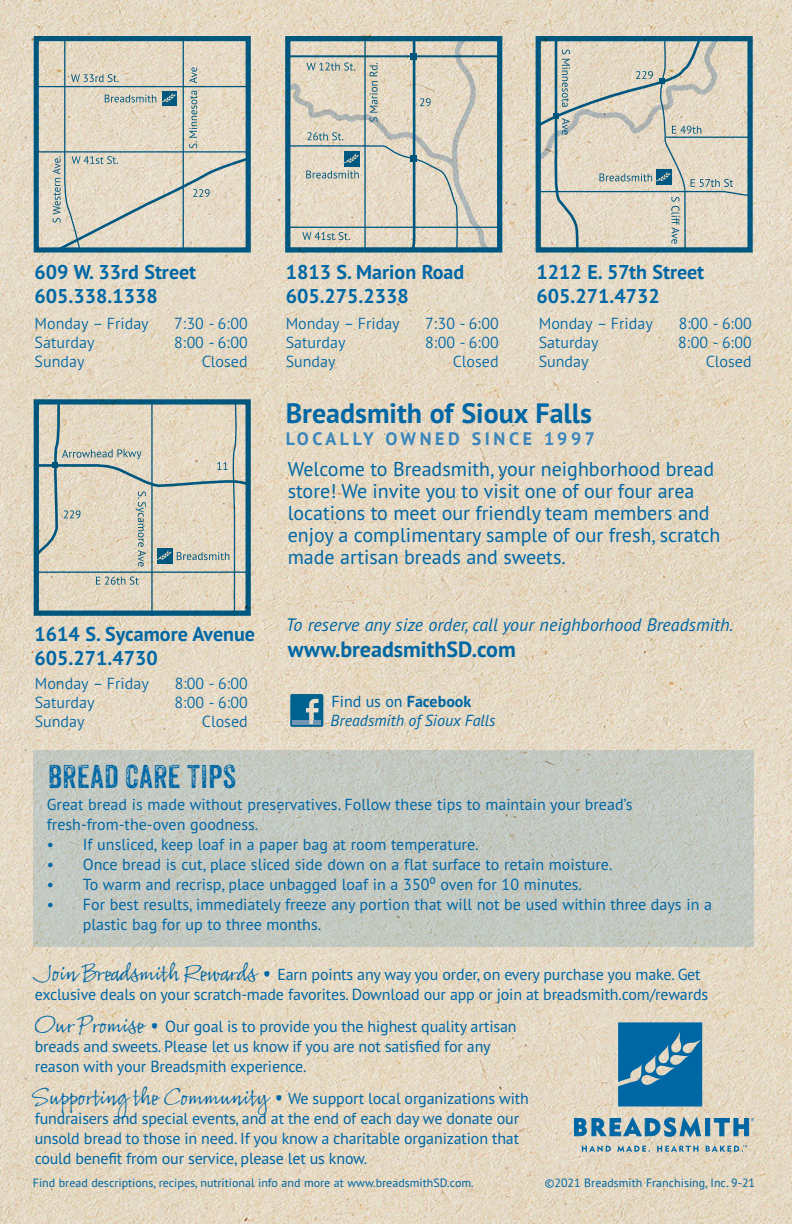
<style>
.page{position:relative;width:792px;height:1224px;background:#fff}
.page>*{position:absolute;margin:0;border:0;box-sizing:border-box;transform-origin:0 0}
.t1{font:32px "Anodyne";color:#0067a5}
.t2{font:700 28px "PT Sans Pro";color:#0067a5}
.t3{font:700 22px "PT Sans Pro";color:#0067a5}
.t4{font:20px/22px "PT Sans Pro";color:#0067a5}
.t5{font:700 20px "PT Sans Pro";color:#0067a5}
.t6{font:italic 18px "PT Sans Pro";color:#0067a5}
.t7{font:700 18px "PT Sans Pro";letter-spacing:.2em;color:#3985bb}
.t8{font:16px/20px "PT Sans Pro";letter-spacing:-.01em;color:#0067a5}
.t9{font:300 16px "PT Sans Pro";color:#0067a5}
.t10{font:italic 16px "PT Sans Pro";color:#0067a5}
.t11{font:12px "PT Sans Pro";color:#0067a5}
.s1{font-weight:700}
.s2{font-family:"Butch HMK";font-size:22px}
</style>
<div class="page">
<img style="left:0;top:0;width:792px;height:1224px">
<svg style="left:582px;top:1145px;width:29px;height:7px"></svg>
<svg style="left:617px;top:1145px;width:33px;height:7px"></svg>
<svg style="left:657px;top:1145px;width:41px;height:7px"></svg>
<svg style="left:574px;top:1118px;width:127px;height:19px;background:#6699b2"></svg>
<div style="left:705px;top:1118px;width:5px;height:18px;background:#0067a5;border:1px solid #0067a5"></div>
<svg style="left:618px;top:1022px;width:84px;height:84px;background:#2076a9"></svg>
<svg style="left:706px;top:1145px;width:41px;height:7px"></svg>
<svg style="left:714px;top:1118px;width:40px;height:18px"></svg>
<svg style="left:33px;top:751px;width:721px;height:196px;background:#c2c8c0"></svg>
<svg style="left:290px;top:694px;width:33px;height:33px"></svg>
<svg style="left:40px;top:42px;width:205px;height:205px;background:#d8d2c1"></svg>
<div style="left:34px;top:36px;width:217px;height:217px;border:5px solid #0067a5"></div>
<div style="left:34px;top:399px;width:217px;height:217px;border:5px solid #0067a5"></div>
<svg style="left:36px;top:404px;width:212px;height:211px;background:#cccaba"></svg>
<svg style="left:479px;top:42px;width:17px;height:205px;background:#e2d7c3"></svg>
<hr style="left:288px;top:55px;width:212px;height:2px;background:#0067a5">
<hr style="left:288px;top:227px;width:212px;height:1px;background:#0067a5">
<svg style="left:291px;top:42px;width:188px;height:205px;background:#d3cebe"></svg>
<div style="left:285px;top:36px;width:217px;height:217px;border:5px solid #0067a5"></div>
<div style="left:536px;top:36px;width:217px;height:217px;border:5px solid #0067a5"></div>
<svg style="left:538px;top:39px;width:212px;height:211px;background:#cac9bc"></svg>
<p class="t5" style="left:35px;top:259px;width:163px">609 W. 33rd Street</p>
<p class="t5" style="left:35px;top:283px;width:125px">605.338.1338</p>
<p class="t9" style="left:35px;top:313px;width:116px">Monday – Friday</p>
<p class="t9" style="left:174px;top:313px;width:75px">7:30 - 6:00</p>
<p class="t9" style="left:35px;top:332px;width:61px">Saturday</p>
<p class="t9" style="left:174px;top:332px;width:75px">8:00 - 6:00</p>
<p class="t9" style="left:35px;top:351px;width:51px">Sunday</p>
<p class="t9" style="left:202px;top:351px;width:47px">Closed</p>
<p class="t5" style="left:35px;top:621px;width:222px">1614 S. Sycamore Avenue</p>
<p class="t5" style="left:35px;top:645px;width:125px">605.271.4730</p>
<p class="t9" style="left:35px;top:673px;width:116px">Monday – Friday</p>
<p class="t9" style="left:175px;top:673px;width:74px">8:00 - 6:00</p>
<p class="t9" style="left:35px;top:692px;width:61px">Saturday</p>
<p class="t9" style="left:174px;top:692px;width:75px">8:00 - 6:00</p>
<p class="t9" style="left:35px;top:711px;width:51px">Sunday</p>
<p class="t9" style="left:202px;top:711px;width:47px">Closed</p>
<p class="t5" style="left:286px;top:259px;width:180px">1813 S. Marion Road</p>
<p class="t5" style="left:286px;top:283px;width:125px">605.275.2338</p>
<p class="t9" style="left:286px;top:313px;width:116px">Monday – Friday</p>
<p class="t9" style="left:425px;top:313px;width:75px">7:30 - 6:00</p>
<p class="t9" style="left:286px;top:332px;width:61px">Saturday</p>
<p class="t9" style="left:425px;top:332px;width:75px">8:00 - 6:00</p>
<p class="t9" style="left:286px;top:351px;width:51px">Sunday</p>
<p class="t9" style="left:453px;top:351px;width:47px">Closed</p>
<p class="t5" style="left:537px;top:259px;width:169px">1212 E. 57th Street</p>
<p class="t5" style="left:537px;top:283px;width:125px">605.271.4732</p>
<p class="t9" style="left:539px;top:313px;width:116px">Monday – Friday</p>
<p class="t9" style="left:679px;top:313px;width:74px">8:00 - 6:00</p>
<p class="t9" style="left:539px;top:332px;width:61px">Saturday</p>
<p class="t9" style="left:678px;top:332px;width:75px">8:00 - 6:00</p>
<p class="t9" style="left:539px;top:351px;width:51px">Sunday</p>
<p class="t9" style="left:706px;top:351px;width:47px">Closed</p>
<p class="t2" style="left:286px;top:395px;width:308px">Breadsmith of Sioux Falls</p>
<p class="t7" style="left:286px;top:427px;width:311px">LOCALLY OWNED SINCE 1997</p>
<p class="t4" style="left:288px;top:457px;width:434px">Welcome to Breadsmith, your neighborhood bread store! We invite you to visit one of our four area locations to meet our friendly team members and enjoy a complimentary sample of our fresh, scratch made artisan breads and sweets.</p>
<p class="t6" style="left:286px;top:613px;width:449px">To reserve any size order, call your neighborhood Breadsmith.</p>
<p class="t3" style="left:288px;top:635px;width:230px">www.breadsmithSD.com</p>
<p class="t8" style="left:332px;top:691px;width:141px">Find us on <span class="s1">Facebook</span></p>
<p class="t10" style="left:331px;top:710px;width:166px">Breadsmith of Sioux Falls</p>
<p class="t1" style="left:48px;top:757px;width:190px">BREAD CARE TIPS</p>
<p class="t8" style="left:47px;top:794px;width:587px">Great bread is made without preservatives. Follow these tips to maintain your bread’s</p>
<p class="t8" style="left:47px;top:814px;width:213px">fresh-from-the-oven goodness.</p>
<p class="t8" style="left:47px;top:834px;width:433px">• If unsliced, keep loaf in a paper bag at room temperature.</p>
<p class="t8" style="left:47px;top:854px;width:567px">• Once bread is cut, place sliced side down on a flat surface to retain moisture.</p>
<p class="t8" style="left:47px;top:874px;width:537px">• To warm and recrisp, place unbagged loaf in a 350⁰ oven for 10 minutes.</p>
<p class="t8" style="left:83px;top:894px;width:631px;text-indent:-36px">• For best results, immediately freeze any portion that will not be used within three days in a plastic bag for up to three months.</p>
<p class="t8" style="left:35px;top:964px;width:675px"><span class="s2">Join Breadsmith Rewards •</span> Earn points any way you order, on every purchase you make. Get exclusive deals on your scratch-made favorites. Download our app or join at breadsmith.com/rewards</p>
<p class="t8" style="left:35px;top:1016px;width:483px"><span class="s2">Our Promise •</span> Our goal is to provide you the highest quality artisan breads and sweets. Please let us know if you are not satisfied for any reason with your Breadsmith experience.</p>
<p class="t8" style="left:35px;top:1088px;width:496px"><span class="s2">Supporting the Community •</span> We support local organizations with fundraisers and special events, and at the end of each day we donate our unsold bread to those in need. If you know a charitable organization that could benefit from our service, please let us know.</p>
<p class="t11" style="left:33px;top:1175px;width:442px">Find bread descriptions, recipes, nutritional info and more at www.breadsmithSD.com.</p>
<p class="t11" style="left:545px;top:1175px;width:212px">©2021 Breadsmith Franchising, Inc. 9-21</p>
</div>
